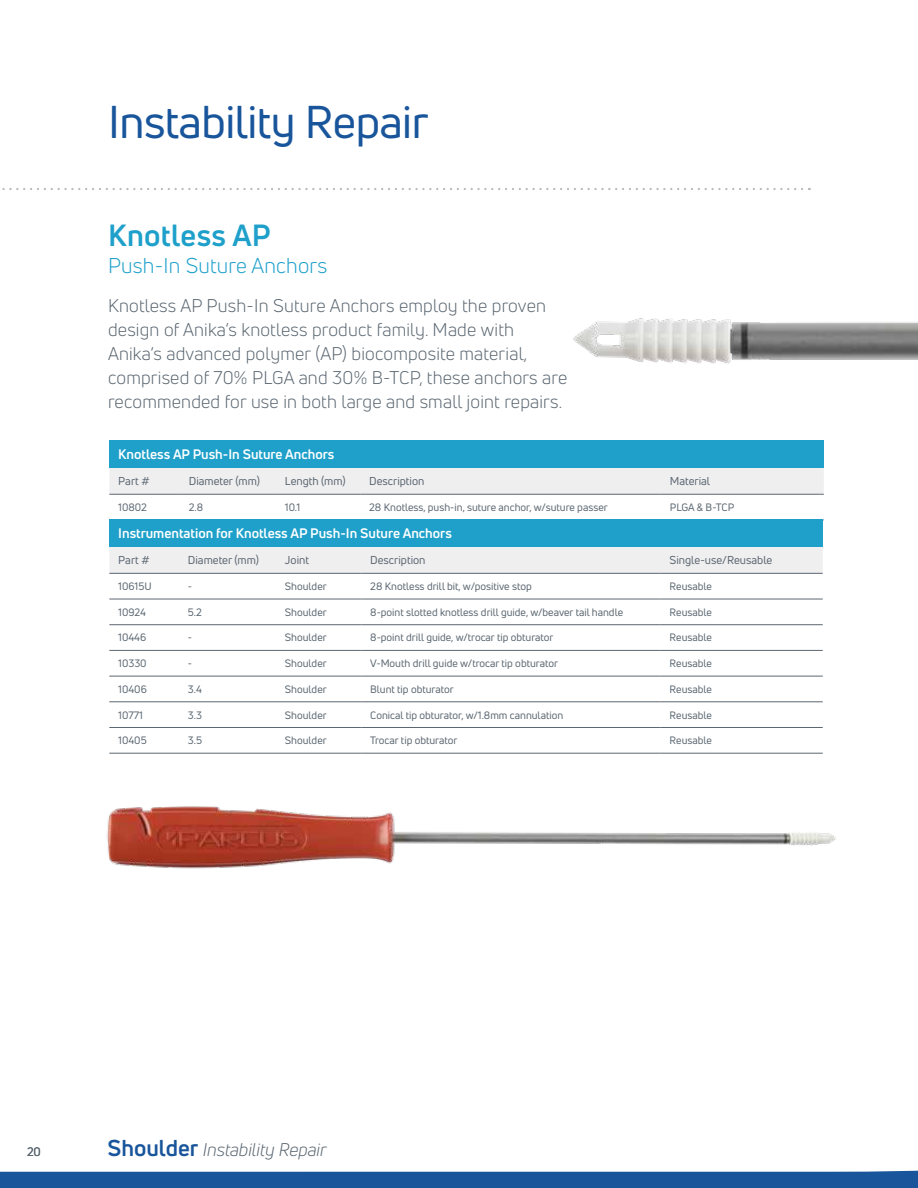
<style>
.page{position:relative;width:918px;height:1188px;background:#fff}
.page>*{position:absolute;margin:0;border:0;box-sizing:border-box;transform-origin:0 0}
.t1{font:45px "Uni Neue";letter-spacing:-.01em;color:#19559b}
.t2{font:700 30px "Uni Neue";letter-spacing:.01em;color:#1ea0ca}
.t3{font:21px "Uni Neue";letter-spacing:.01em;color:#1ea0ca}
.t4{font:18px/24px "Uni Neue";letter-spacing:.01em;color:#5b6771}
.t5{font:italic 18px "Uni Neue";color:#5b6771}
.t6{font:700 13.5px "Uni Neue";color:#fff}
.t7{font:12px "Uni Neue";color:#5b6771}
.t8{font:11.25px "Uni Neue";color:#5b6771}
.t9{font:10.5px "Uni Neue";color:#5b6771}
.s1{font-weight:700;font-style:normal;font-size:22.5px;color:#19559b}
</style>
<div class="page">
<svg style="left:0;top:1170px;width:918px;height:18px;background:#2e65a4"></svg>
<svg style="left:2px;top:188px;width:800px;height:2px"></svg>
<div style="left:109px;top:440px;width:715px;height:28px;background:#1ea0ca"></div>
<svg style="left:109px;top:468px;width:715px;height:27px"></svg>
<div style="left:109px;top:519px;width:714px;height:28px;background:#1ea0ca"></div>
<div style="left:109px;top:547px;width:714px;height:26px;background:#f0eff0"></div>
<hr style="left:109px;top:573px;width:70px;height:1px;background:#5b6771">
<hr style="left:179px;top:573px;width:97px;height:1px;background:#5b6771">
<hr style="left:276px;top:573px;width:85px;height:1px;background:#5b6771">
<hr style="left:361px;top:573px;width:300px;height:1px;background:#5b6771">
<hr style="left:661px;top:573px;width:162px;height:1px;background:#5b6771">
<hr style="left:109px;top:599px;width:70px;height:1px;background:#5b6771">
<hr style="left:179px;top:599px;width:97px;height:1px;background:#5b6771">
<hr style="left:276px;top:599px;width:85px;height:1px;background:#5b6771">
<hr style="left:361px;top:599px;width:300px;height:1px;background:#5b6771">
<hr style="left:661px;top:599px;width:162px;height:1px;background:#5b6771">
<hr style="left:109px;top:624px;width:70px;height:1px;background:#5b6771">
<hr style="left:179px;top:624px;width:97px;height:1px;background:#5b6771">
<hr style="left:276px;top:624px;width:85px;height:1px;background:#5b6771">
<hr style="left:361px;top:624px;width:300px;height:1px;background:#5b6771">
<hr style="left:661px;top:624px;width:162px;height:1px;background:#5b6771">
<hr style="left:109px;top:650px;width:70px;height:1px;background:#5b6771">
<hr style="left:179px;top:650px;width:97px;height:1px;background:#5b6771">
<hr style="left:276px;top:650px;width:85px;height:1px;background:#5b6771">
<hr style="left:361px;top:650px;width:300px;height:1px;background:#5b6771">
<hr style="left:661px;top:650px;width:162px;height:1px;background:#5b6771">
<hr style="left:109px;top:676px;width:70px;height:1px;background:#5b6771">
<hr style="left:179px;top:676px;width:97px;height:1px;background:#5b6771">
<hr style="left:276px;top:676px;width:85px;height:1px;background:#5b6771">
<hr style="left:361px;top:676px;width:300px;height:1px;background:#5b6771">
<hr style="left:661px;top:676px;width:162px;height:1px;background:#5b6771">
<hr style="left:109px;top:702px;width:70px;height:1px;background:#5b6771">
<hr style="left:179px;top:702px;width:97px;height:1px;background:#5b6771">
<hr style="left:276px;top:702px;width:85px;height:1px;background:#5b6771">
<hr style="left:361px;top:702px;width:300px;height:1px;background:#5b6771">
<hr style="left:661px;top:702px;width:162px;height:1px;background:#5b6771">
<img style="left:106px;top:727px;width:730px;height:142px">
<img style="left:573px;top:318px;width:345px;height:46px">
<h1 class="t1" style="left:108px;top:94px;width:322px">Instability Repair</h1>
<h2 class="t2" style="left:108px;top:216px;width:164px">Knotless AP</h2>
<h3 class="t3" style="left:108px;top:253px;width:221px">Push-In Suture Anchors</h3>
<p class="t4" style="left:108px;top:293px;width:461px">Knotless AP Push-In Suture Anchors employ the proven design of Anika’s knotless product family. Made with Anika’s advanced polymer (AP) biocomposite material, comprised of 70% PLGA and 30% B-TCP, these anchors are recommended for use in both large and small joint repairs.</p>
<p class="t6" style="left:118px;top:446px;width:218px">Knotless AP Push-In Suture Anchors</p>
<p class="t8" style="left:118px;top:474px;width:33px">Part #</p>
<p class="t8" style="left:189px;top:474px;width:73px">Diameter (mm)</p>
<p class="t8" style="left:285px;top:474px;width:62px">Length (mm)</p>
<p class="t8" style="left:369px;top:474px;width:57px">Description</p>
<p class="t8" style="left:670px;top:474px;width:42px">Material</p>
<p class="t9" style="left:118px;top:501px;width:30px">10802</p>
<p class="t9" style="left:189px;top:501px;width:16px">2.8</p>
<p class="t9" style="left:285px;top:501px;width:17px">10.1</p>
<p class="t9" style="left:369px;top:501px;width:240px">28 Knotless, push-in, suture anchor, w/suture passer</p>
<p class="t9" style="left:670px;top:501px;width:66px">PLGA &amp; B-TCP</p>
<p class="t6" style="left:118px;top:525px;width:335px">Instrumentation for Knotless AP Push-In Suture Anchors</p>
<p class="t8" style="left:118px;top:553px;width:33px">Part #</p>
<p class="t8" style="left:188px;top:553px;width:73px">Diameter (mm)</p>
<p class="t8" style="left:285px;top:553px;width:26px">Joint</p>
<p class="t8" style="left:370px;top:553px;width:57px">Description</p>
<p class="t8" style="left:670px;top:553px;width:104px">Single-use/Reusable</p>
<p class="t9" style="left:118px;top:580px;width:35px">10615U</p>
<p class="t9" style="left:188px;top:580px;width:6px">-</p>
<p class="t9" style="left:285px;top:580px;width:43px">Shoulder</p>
<p class="t9" style="left:370px;top:580px;width:163px">28 Knotless drill bit, w/positive stop</p>
<p class="t9" style="left:670px;top:580px;width:44px">Reusable</p>
<p class="t9" style="left:118px;top:606px;width:29px">10924</p>
<p class="t9" style="left:188px;top:606px;width:16px">5.2</p>
<p class="t9" style="left:285px;top:606px;width:43px">Shoulder</p>
<p class="t9" style="left:370px;top:606px;width:254px">8-point slotted knotless drill guide, w/beaver tail handle</p>
<p class="t9" style="left:670px;top:606px;width:44px">Reusable</p>
<p class="t9" style="left:118px;top:631px;width:30px">10446</p>
<p class="t9" style="left:188px;top:631px;width:6px">-</p>
<p class="t9" style="left:285px;top:631px;width:43px">Shoulder</p>
<p class="t9" style="left:370px;top:631px;width:185px">8-point drill guide, w/trocar tip obturator</p>
<p class="t9" style="left:670px;top:631px;width:44px">Reusable</p>
<p class="t9" style="left:118px;top:657px;width:30px">10330</p>
<p class="t9" style="left:188px;top:657px;width:6px">-</p>
<p class="t9" style="left:285px;top:657px;width:43px">Shoulder</p>
<p class="t9" style="left:370px;top:657px;width:189px">V-Mouth drill guide w/trocar tip obturator</p>
<p class="t9" style="left:670px;top:657px;width:44px">Reusable</p>
<p class="t9" style="left:118px;top:683px;width:30px">10406</p>
<p class="t9" style="left:188px;top:683px;width:15px">3.4</p>
<p class="t9" style="left:285px;top:683px;width:43px">Shoulder</p>
<p class="t9" style="left:370px;top:683px;width:85px">Blunt tip obturator</p>
<p class="t9" style="left:670px;top:683px;width:44px">Reusable</p>
<p class="t9" style="left:118px;top:708px;width:26px">10771</p>
<p class="t9" style="left:188px;top:708px;width:16px">3.3</p>
<p class="t9" style="left:285px;top:708px;width:43px">Shoulder</p>
<p class="t9" style="left:370px;top:708px;width:195px">Conical tip obturator, w/1.8mm cannulation</p>
<p class="t9" style="left:670px;top:708px;width:44px">Reusable</p>
<p class="t9" style="left:118px;top:734px;width:30px">10405</p>
<p class="t9" style="left:188px;top:734px;width:16px">3.5</p>
<p class="t9" style="left:285px;top:734px;width:43px">Shoulder</p>
<p class="t9" style="left:370px;top:734px;width:89px">Trocar tip obturator</p>
<p class="t9" style="left:670px;top:734px;width:44px">Reusable</p>
<p class="t7" style="left:27px;top:1144px;width:15px">20</p>
<h3 class="t5" style="left:108px;top:1139px;width:220px"><span class="s1">Shoulder</span> Instability Repair</h3>
</div>
